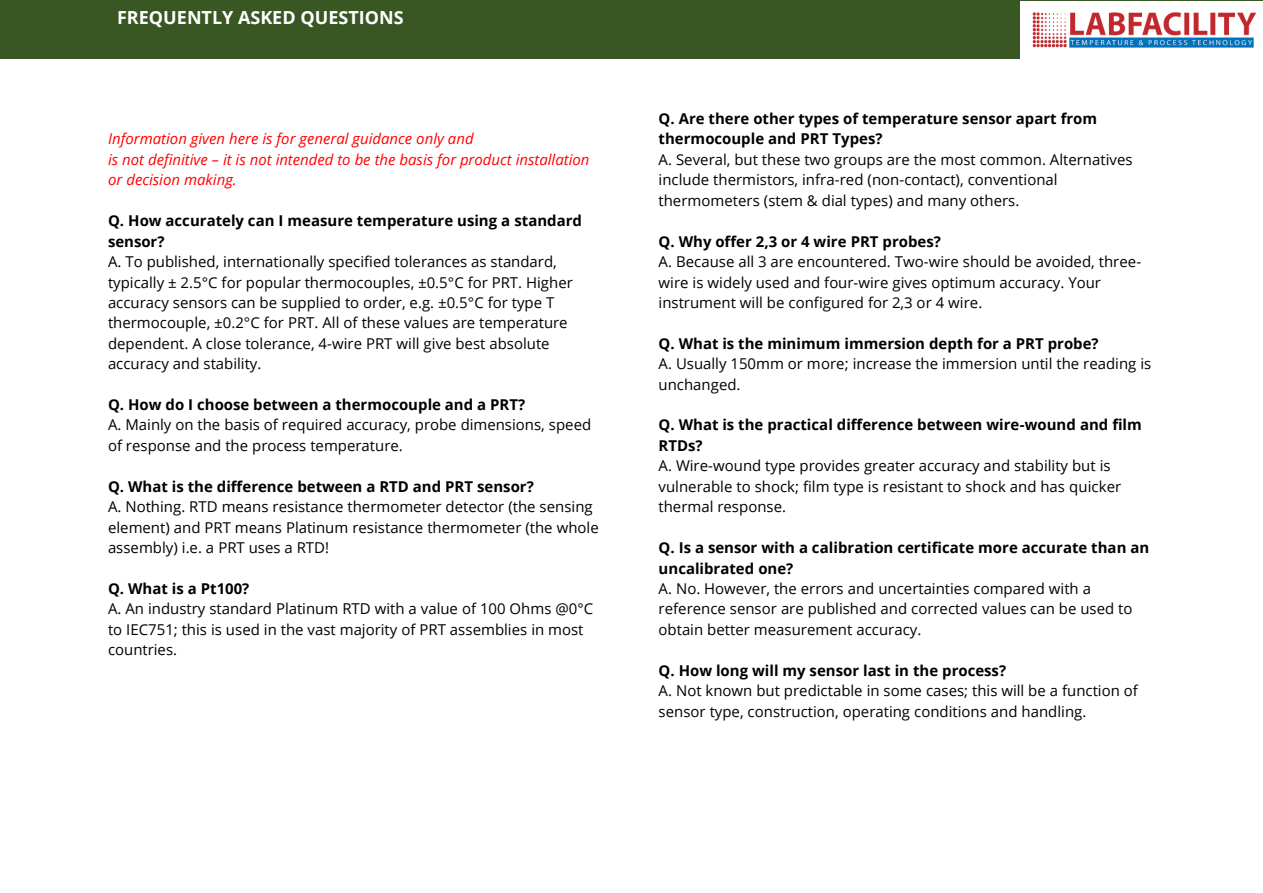
<style>
.page{position:relative;width:1263px;height:893px;background:#fff}
.page>*{position:absolute;margin:0;border:0;box-sizing:border-box;transform-origin:0 0}
.t1{font:700 18px "Open Sans";color:#fff}
.t2{font:15px/20.4px "Open Sans";color:#000}
.t3{font:700 15px/20.5px "Open Sans";color:#000}
.t4{font:italic 15px/20.4px "Open Sans";color:#f00}
</style>
<div class="page">
<div style="left:0;top:0;width:1263px;height:58px;background:#385723"></div>
<img style="left:1020px;top:1px;width:243px;height:57px">
<p class="t1" style="left:117px;top:5px;width:288px">FREQUENTLY ASKED QUESTIONS</p>
<p class="t4" style="left:108px;top:128px;width:367px">Information given here is for general guidance only and</p>
<p class="t4" style="left:108px;top:148px;width:483px">is not definitive – it is not intended to be the basis for product installation or decision making.</p>
<p class="t3" style="left:108px;top:210px;width:476px">Q. How accurately can I measure temperature using a standard sensor?</p>
<p class="t2" style="left:108px;top:251px;width:466px">A. To published, internationally specified tolerances as standard, typically ± 2.5°C for popular thermocouples, ±0.5°C for PRT. Higher accuracy sensors can be supplied to order, e.g. ±0.5°C for type T thermocouple, ±0.2°C for PRT. All of these values are temperature dependent. A close tolerance, 4-wire PRT will give best absolute accuracy and stability.</p>
<p class="t3" style="left:108px;top:394px;width:419px">Q. How do I choose between a thermocouple and a PRT?</p>
<p class="t2" style="left:108px;top:414px;width:485px">A. Mainly on the basis of required accuracy, probe dimensions, speed of response and the process temperature.</p>
<p class="t3" style="left:108px;top:475px;width:427px">Q. What is the difference between a RTD and PRT sensor?</p>
<p class="t2" style="left:108px;top:496px;width:492px">A. Nothing. RTD means resistance thermometer detector (the sensing element) and PRT means Platinum resistance thermometer (the whole assembly) i.e. a PRT uses a RTD!</p>
<p class="t3" style="left:108px;top:577px;width:143px">Q. What is a Pt100?</p>
<p class="t2" style="left:108px;top:598px;width:487px">A. An industry standard Platinum RTD with a value of 100 Ohms @0°C to IEC751; this is used in the vast majority of PRT assemblies in most countries.</p>
<p class="t3" style="left:659px;top:108px;width:440px">Q. Are there other types of temperature sensor apart from thermocouple and PRT Types?</p>
<p class="t2" style="left:659px;top:148px;width:475px">A. Several, but these two groups are the most common. Alternatives include thermistors, infra-red (non-contact), conventional thermometers (stem &amp; dial types) and many others.</p>
<p class="t3" style="left:659px;top:230px;width:284px">Q. Why offer 2,3 or 4 wire PRT probes?</p>
<p class="t2" style="left:659px;top:251px;width:484px">A. Because all 3 are encountered. Two-wire should be avoided, three&shy;wire is widely used and four-wire gives optimum accuracy. Your instrument will be configured for 2,3 or 4 wire.</p>
<p class="t3" style="left:659px;top:332px;width:442px">Q. What is the minimum immersion depth for a PRT probe?</p>
<p class="t2" style="left:659px;top:353px;width:494px">A. Usually 150mm or more; increase the immersion until the reading is</p>
<p class="t2" style="left:659px;top:373px;width:84px">unchanged.</p>
<p class="t3" style="left:659px;top:414px;width:485px">Q. What is the practical difference between wire-wound and film<br>RTDs?</p>
<p class="t2" style="left:659px;top:455px;width:464px">A. Wire-wound type provides greater accuracy and stability but is vulnerable to shock; film type is resistant to shock and has quicker thermal response.</p>
<p class="t3" style="left:659px;top:537px;width:492px">Q. Is a sensor with a calibration certificate more accurate than an uncalibrated one?</p>
<p class="t2" style="left:659px;top:578px;width:475px">A. No. However, the errors and uncertainties compared with a reference sensor are published and corrected values can be used to obtain better measurement accuracy.</p>
<p class="t3" style="left:659px;top:659px;width:349px">Q. How long will my sensor last in the process?</p>
<p class="t2" style="left:659px;top:680px;width:481px">A. Not known but predictable in some cases; this will be a function of sensor type, construction, operating conditions and handling.</p>
</div>
